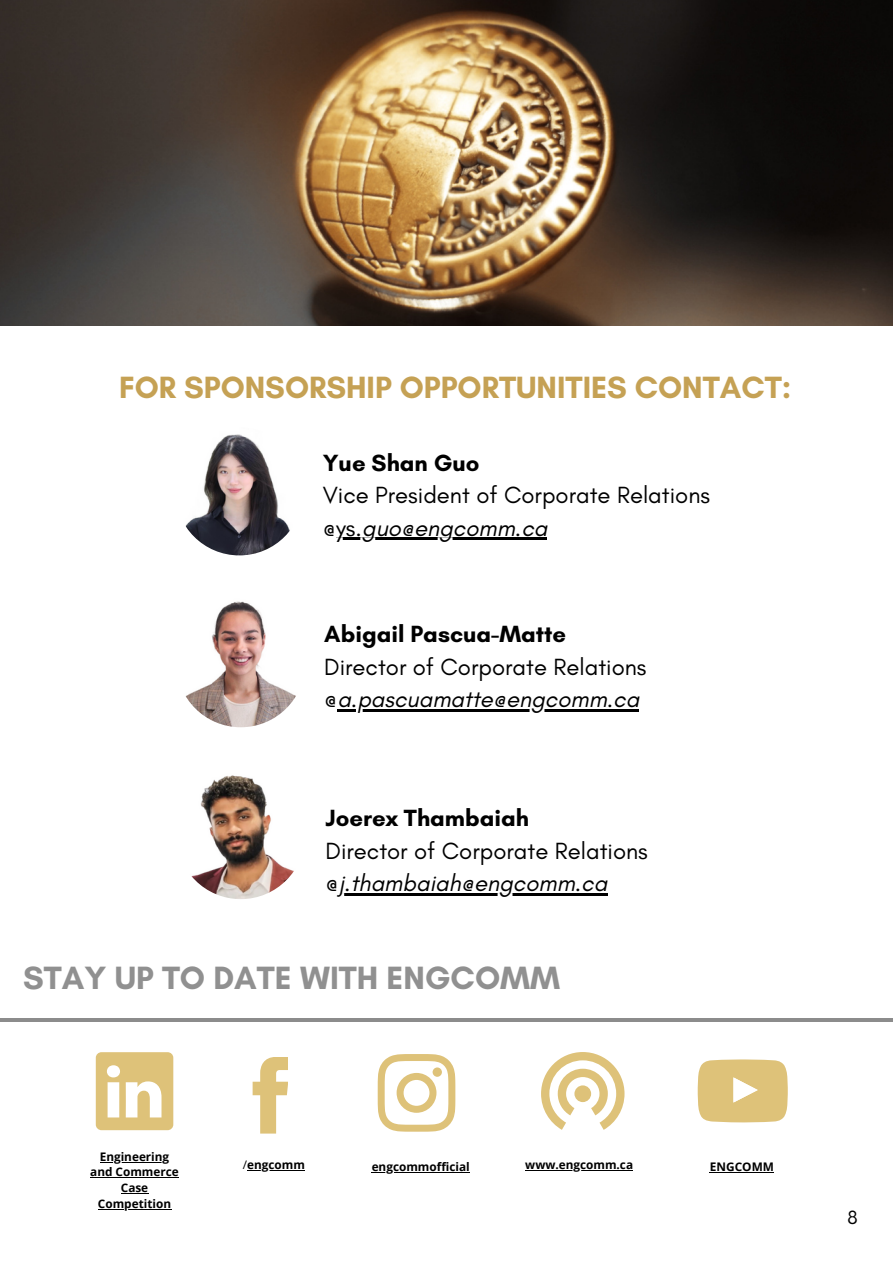
<style>
.page{position:relative;width:893px;height:1264px;background:#fff}
.page>*{position:absolute;margin:0;border:0;box-sizing:border-box;transform-origin:0 0}
.t1{font:700 32.85px "Glacial Indifference";color:#909090}
.t2{font:700 31.35px "Glacial Indifference";color:#c5a154}
.t3{font:23.85px "Glacial Indifference";color:#000}
.t4{font:italic 23.85px "Glacial Indifference";color:#000}
.t5{font:700 23.85px "Glacial Indifference";color:#000}
.t6{font:19.5px "Glacial Indifference";color:#000}
.t7{font:700 11.85px "Open Sans";color:#000}
.t8{font:700 11.7px/15.8px "Open Sans";color:#000;text-align:center}
.s1{font-style:normal}
.s2{font-weight:400}
</style>
<div class="page">
<img style="left:0;top:0;width:892px;height:325px">
<img style="left:175px;top:427px;width:128px;height:128px;border-radius:50%">
<img style="left:176px;top:598px;width:129px;height:129px;border-radius:50%">
<img style="left:176px;top:770px;width:129px;height:129px;border-radius:50%">
<hr style="left:337px;top:709px;width:302px;height:2px;background:#000">
<hr style="left:338px;top:893px;width:269px;height:2px;background:#000">
<svg style="left:342px;top:538px;width:13px;height:2px"></svg>
<hr style="left:355px;top:538px;width:192px;height:2px;background:#000">
<svg style="left:96px;top:1052px;width:77px;height:78px"></svg>
<svg style="left:252px;top:1057px;width:36px;height:76px"></svg>
<svg style="left:377px;top:1054px;width:78px;height:77px"></svg>
<div style="left:432px;top:1067px;width:10px;height:9px;background:#dec279;border-radius:50%"></div>
<svg style="left:541px;top:1052px;width:83px;height:77px"></svg>
<svg style="left:697px;top:1059px;width:90px;height:63px;background:#e1c888"></svg>
<hr style="left:0;top:1018px;width:892px;height:3px;background:#8c8c8c">
<hr style="left:100px;top:1161px;width:69px;height:1px;background:#000">
<hr style="left:90px;top:1177px;width:89px;height:1px;background:#000">
<hr style="left:98px;top:1208px;width:73px;height:1px;background:#000">
<hr style="left:247px;top:1169px;width:58px;height:1px;background:#000">
<hr style="left:371px;top:1171px;width:99px;height:1px;background:#000">
<hr style="left:525px;top:1169px;width:108px;height:1px;background:#000">
<hr style="left:709px;top:1171px;width:65px;height:1px;background:#000">
<p class="t2" style="left:119px;top:368px;width:674px">FOR SPONSORSHIP OPPORTUNITIES CONTACT:</p>
<p class="t5" style="left:322px;top:448px;width:158px">Yue Shan Guo</p>
<p class="t3" style="left:322px;top:480px;width:389px">Vice President of Corporate Relations</p>
<p class="t4" style="left:322px;top:513px;width:226px"><span class="s1">@ys</span>.guo@engcomm.ca</p>
<p class="t5" style="left:324px;top:619px;width:243px">Abigail Pascua-Matte</p>
<p class="t3" style="left:324px;top:652px;width:324px">Director of Corporate Relations</p>
<p class="t4" style="left:324px;top:684px;width:316px"><span class="s1">@</span>a.pascuamatte@engcomm.ca</p>
<p class="t5" style="left:325px;top:803px;width:205px">Joerex Thambaiah</p>
<p class="t3" style="left:325px;top:836px;width:324px">Director of Corporate Relations</p>
<p class="t4" style="left:325px;top:868px;width:283px"><span class="s1">@</span>j.thambaiah@engcomm.ca</p>
<p class="t1" style="left:23px;top:957px;width:538px">STAY UP TO DATE WITH ENGCOMM</p>
<p class="t8" style="left:90px;top:1148px;width:90px">Engineering and Commerce<br>Case<br>Competition</p>
<p class="t8" style="left:243px;top:1156px;width:64px"><span class="s2">/</span>engcomm</p>
<p class="t8" style="left:371px;top:1158px;width:100px">engcommofficial</p>
<p class="t8" style="left:525px;top:1156px;width:109px">www.engcomm.ca</p>
<p class="t7" style="left:709px;top:1158px;width:66px">ENGCOMM</p>
<p class="t6" style="left:847px;top:1205px;width:12px">8</p>
</div>
